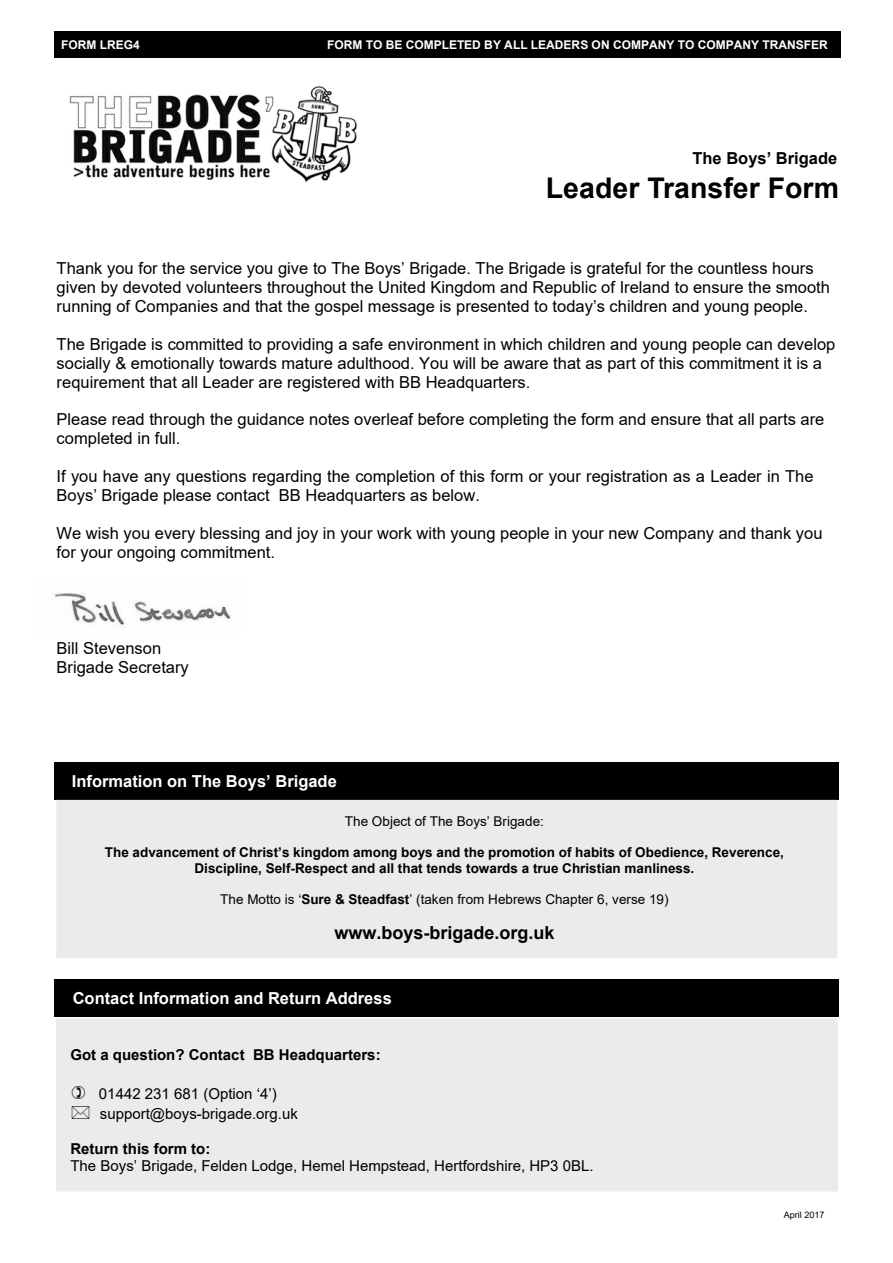
<style>
.page{position:relative;width:893px;height:1263px;background:#fff}
.page>*{position:absolute;margin:0;border:0;box-sizing:border-box;transform-origin:0 0}
.t1{font:700 28.5px "Arial";color:#000}
.t2{font:700 18px "Arial";color:#000}
.t3{font:16.5px/18.9px "Arial";color:#000}
.t4{font:700 16.5px "Arial";color:#fff}
.t5{font:700 16.5px "Arial";color:#000}
.t6{font:15px/20px "Arial";color:#000}
.t7{font:700 15px "Arial";color:#000}
.t8{font:700 13.5px/15.5px "Arial";color:#000;text-align:center}
.t9{font:13.5px "Arial";color:#000}
.t10{font:700 12px "Arial";color:#fff}
.t11{font:9px "Arial";color:#000}
.s1{font-weight:700}
</style>
<div class="page">
<div style="left:54px;top:979px;width:785px;height:37px;background:#000"></div>
<div style="left:56px;top:1018px;width:781px;height:173px;background:#ebebeb"></div>
<div style="left:54px;top:32px;width:787px;height:26px;background:#000"></div>
<div style="left:54px;top:762px;width:785px;height:37px;background:#000"></div>
<div style="left:56px;top:800px;width:781px;height:158px;background:#ebebeb"></div>
<div style="left:57px;top:1022px;width:781px;height:169px;background:#ebebeb"></div>
<img style="left:69px;top:86px;width:288px;height:96px">
<img style="left:54px;top:593px;width:177px;height:32px">
<p class="t10" style="left:61px;top:41px;width:80px">FORM LREG4</p>
<p class="t10" style="left:327px;top:41px;width:502px">FORM TO BE COMPLETED BY ALL LEADERS ON COMPANY TO COMPANY TRANSFER</p>
<p class="t5" style="left:692px;top:152px;width:146px">The Boys’ Brigade</p>
<h1 class="t1" style="left:546px;top:178px;width:295px">Leader Transfer Form</h1>
<p class="t3" style="left:57px;top:260px;width:775px">Thank you for the service you give to The Boys’ Brigade. The Brigade is grateful for the countless hours given by devoted volunteers throughout the United Kingdom and Republic of Ireland to ensure the smooth running of Companies and that the gospel message is presented to today’s children and young people.</p>
<p class="t3" style="left:57px;top:336px;width:780px">The Brigade is committed to providing a safe environment in which children and young people can develop socially &amp; emotionally towards mature adulthood. You will be aware that as part of this commitment it is a requirement that all Leader are registered with BB Headquarters.</p>
<p class="t3" style="left:57px;top:412px;width:769px">Please read through the guidance notes overleaf before completing the form and ensure that all parts are completed in full.</p>
<p class="t3" style="left:57px;top:468px;width:758px">If you have any questions regarding the completion of this form or your registration as a Leader in The<br>Boys’ Brigade please contact BB Headquarters as below.</p>
<p class="t3" style="left:57px;top:525px;width:767px">We wish you every blessing and joy in your work with young people in your new Company and thank you for your ongoing commitment.</p>
<p class="t3" style="left:57px;top:640px;width:134px">Bill Stevenson<br>Brigade Secretary</p>
<p class="t4" style="left:72px;top:775px;width:266px">Information on The Boys’ Brigade</p>
<p class="t9" style="left:345px;top:816px;width:201px">The Object of The Boys’ Brigade:</p>
<p class="t8" style="left:105px;top:846px;width:681px">The advancement of Christ’s kingdom among boys and the promotion of habits of Obedience, Reverence,<br>Discipline, Self-Respect and all that tends towards a true Christian manliness.</p>
<p class="t9" style="left:220px;top:894px;width:450px">The Motto is ‘<span class="s1">Sure &amp; Steadfast</span>’ (taken from Hebrews Chapter 6, verse 19)</p>
<p class="t2" style="left:334px;top:926px;width:222px">www.boys-brigade.org.uk</p>
<p class="t4" style="left:73px;top:992px;width:321px">Contact Information and Return Address</p>
<p class="t7" style="left:70px;top:1048px;width:312px">Got a question? Contact BB Headquarters:</p>
<p class="t6" style="left:70px;top:1085px;width:229px">✆ 01442 231 681 (Option ‘4’) ✉ support@boys-brigade.org.uk</p>
<p class="t7" style="left:70px;top:1143px;width:141px">Return this form to:</p>
<p class="t6" style="left:70px;top:1157px;width:525px">The Boys’ Brigade, Felden Lodge, Hemel Hempstead, Hertfordshire, HP3 0BL.</p>
<p class="t11" style="left:784px;top:1211px;width:42px">April 2017</p>
</div>
